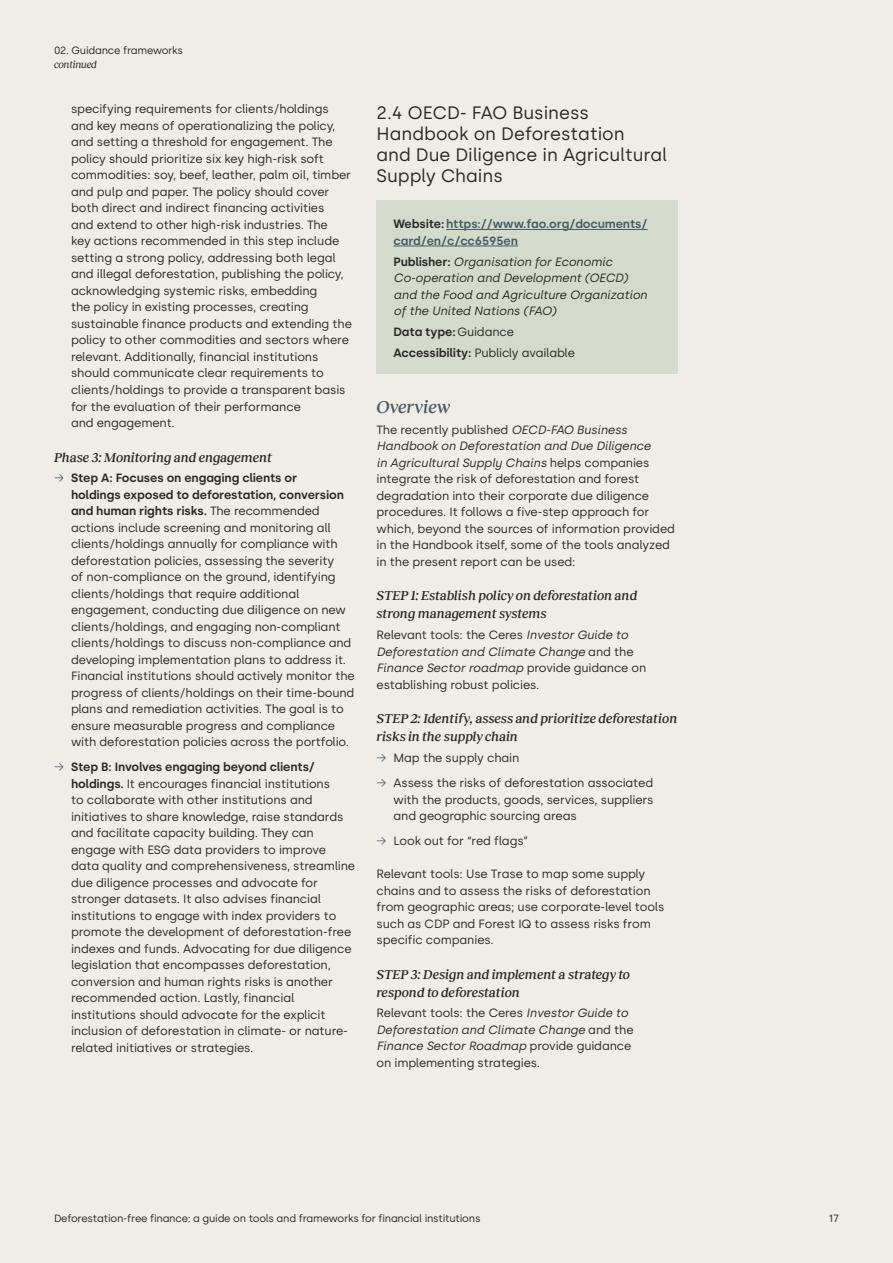
<style>
.page{position:relative;width:893px;height:1263px;background:#f0ede6}
.page>*{position:absolute;margin:0;border:0;box-sizing:border-box;transform-origin:0 0}
.t1{font:18px/21px "Silka";color:#2a2825}
.t2{font:italic 500 18px "Reckless";letter-spacing:-.005em;color:#465c66}
.t3{font:italic 500 13.5px/18px "Reckless";letter-spacing:-.005em;color:#2a2825}
.t4{font:12px/16.5px "Silka";letter-spacing:-.01em;color:#2a2825}
.t5{font:italic 12px/16.5px "Silka";letter-spacing:-.01em;color:#2a2825}
.t6{font:600 12px/16.5px "Silka";letter-spacing:-.01em;color:#465c66}
.t7{font:12px/20.7px "Silka";letter-spacing:-.03em;color:#2a2825}
.t8{font:10.5px "Silka";letter-spacing:-.02em;color:#2a2825}
.t9{font:italic 10.5px "Reckless";letter-spacing:-.03em;color:#2a2825}
.s1{font-weight:300;color:#465c66}
.s2{font-weight:600}
.s3{color:#2a2825}
.s4{font-weight:600;font-style:normal}
.s5{font-style:italic}
</style>
<div class="page">
<div style="left:376px;top:200px;width:302px;height:174px;background:#d5dbcc"></div>
<hr style="left:446px;top:229px;width:202px;height:1px;background:#465c66">
<hr style="left:393px;top:246px;width:125px;height:1px;background:#465c66">
<p class="t8" style="left:54px;top:44px;width:131px">02. Guidance frameworks</p>
<p class="t9" style="left:54px;top:56px;width:45px">continued</p>
<p class="t4" style="left:71px;top:101px;width:283px">specifying requirements for clients/holdings and key means of operationalizing the policy, and setting a threshold for engagement. The policy should prioritize six key high-risk soft commodities: soy, beef, leather, palm oil, timber and pulp and paper. The policy should cover both direct and indirect financing activities<br>and extend to other high-risk industries. The<br>key actions recommended in this step include setting a strong policy, addressing both legal and illegal deforestation, publishing the policy, acknowledging systemic risks, embedding<br>the policy in existing processes, creating sustainable finance products and extending the policy to other commodities and sectors where relevant. Additionally, financial institutions should communicate clear requirements to clients/holdings to provide a transparent basis for the evaluation of their performance<br>and engagement.</p>
<p class="t3" style="left:54px;top:447px;width:220px">Phase 3: Monitoring and engagement</p>
<p class="t4" style="left:71px;top:470px;width:285px;text-indent:-17px"><span class="s1">→</span> <span class="s2">Step A: Focuses on engaging clients or<br>holdings exposed to deforestation, conversion and human rights risks.</span> The recommended actions include screening and monitoring all clients/holdings annually for compliance with deforestation policies, assessing the severity<br>of non-compliance on the ground, identifying clients/holdings that require additional engagement, conducting due diligence on new clients/holdings, and engaging non-compliant clients/holdings to discuss non-compliance and developing implementation plans to address it.<br>Financial institutions should actively monitor the progress of clients/holdings on their time-bound plans and remediation activities. The goal is to ensure measurable progress and compliance with deforestation policies across the portfolio.</p>
<p class="t4" style="left:71px;top:759px;width:286px;text-indent:-17px"><span class="s1">→</span> <span class="s2">Step B: Involves engaging beyond clients/ holdings.</span> It encourages financial institutions<br>to collaborate with other institutions and initiatives to share knowledge, raise standards and facilitate capacity building. They can engage with ESG data providers to improve data quality and comprehensiveness, streamline due diligence processes and advocate for stronger datasets. It also advises financial institutions to engage with index providers to promote the development of deforestation-free indexes and funds. Advocating for due diligence legislation that encompasses deforestation, conversion and human rights risks is another recommended action. Lastly, financial institutions should advocate for the explicit inclusion of deforestation in climate- or nature&shy;related initiatives or strategies.</p>
<h1 class="t1" style="left:376px;top:102px;width:292px">2.4 OECD- FAO Business<br>Handbook on Deforestation<br>and Due Diligence in Agricultural<br>Supply Chains</h1>
<p class="t6" style="left:393px;top:216px;width:256px"><span class="s3">Website:</span> https://www.fao.org/documents/ card/en/c/cc6595en</p>
<p class="t5" style="left:393px;top:253px;width:255px"><span class="s4">Publisher:</span> Organisation for Economic Co-operation and Development (OECD) and the Food and Agriculture Organization of the United Nations (FAO)</p>
<p class="t7" style="left:393px;top:321px;width:183px"><span class="s2">Data type:</span> Guidance<br><span class="s2">Accessibility:</span> Publicly available</p>
<h1 class="t2" style="left:376px;top:394px;width:75px">Overview</h1>
<p class="t4" style="left:376px;top:421px;width:300px">The recently published <span class="s5">OECD-FAO Business Handbook on Deforestation and Due Diligence<br>in Agricultural Supply Chains</span> helps companies integrate the risk of deforestation and forest degradation into their corporate due diligence procedures. It follows a five-step approach for which, beyond the sources of information provided in the Handbook itself, some of the tools analyzed in the present report can be used:</p>
<p class="t3" style="left:376px;top:586px;width:262px">STEP 1: Establish policy on deforestation and strong management systems</p>
<p class="t4" style="left:376px;top:627px;width:272px">Relevant tools: the Ceres <span class="s5">Investor Guide to Deforestation and Climate Change</span> and the <span class="s5">Finance Sector roadmap</span> provide guidance on establishing robust policies.</p>
<p class="t3" style="left:376px;top:708px;width:302px">STEP 2: Identify, assess and prioritize deforestation risks in the supply chain</p>
<p class="t4" style="left:376px;top:749px;width:144px"><span class="s1">→</span> Map the supply chain</p>
<p class="t4" style="left:393px;top:774px;width:262px;text-align:justify;text-indent:-17px"><span class="s1">→</span> Assess the risks of deforestation associated with the products, goods, services, suppliers and geographic sourcing areas</p>
<p class="t4" style="left:376px;top:832px;width:153px"><span class="s1">→</span> Look out for “red flags”</p>
<p class="t4" style="left:376px;top:865px;width:289px">Relevant tools: Use Trase to map some supply chains and to assess the risks of deforestation from geographic areas; use corporate-level tools such as CDP and Forest IQ to assess risks from specific companies.</p>
<p class="t3" style="left:376px;top:964px;width:255px">STEP 3: Design and implement a strategy to respond to deforestation</p>
<p class="t4" style="left:376px;top:1005px;width:259px">Relevant tools: the Ceres <span class="s5">Investor Guide to Deforestation and Climate Change</span> and the <span class="s5">Finance Sector Roadmap</span> provide guidance on implementing strategies.</p>
<p class="t8" style="left:54px;top:1212px;width:428px">Deforestation-free finance: a guide on tools and frameworks for financial institutions</p>
<p class="t8" style="left:829px;top:1212px;width:12px">17</p>
</div>
